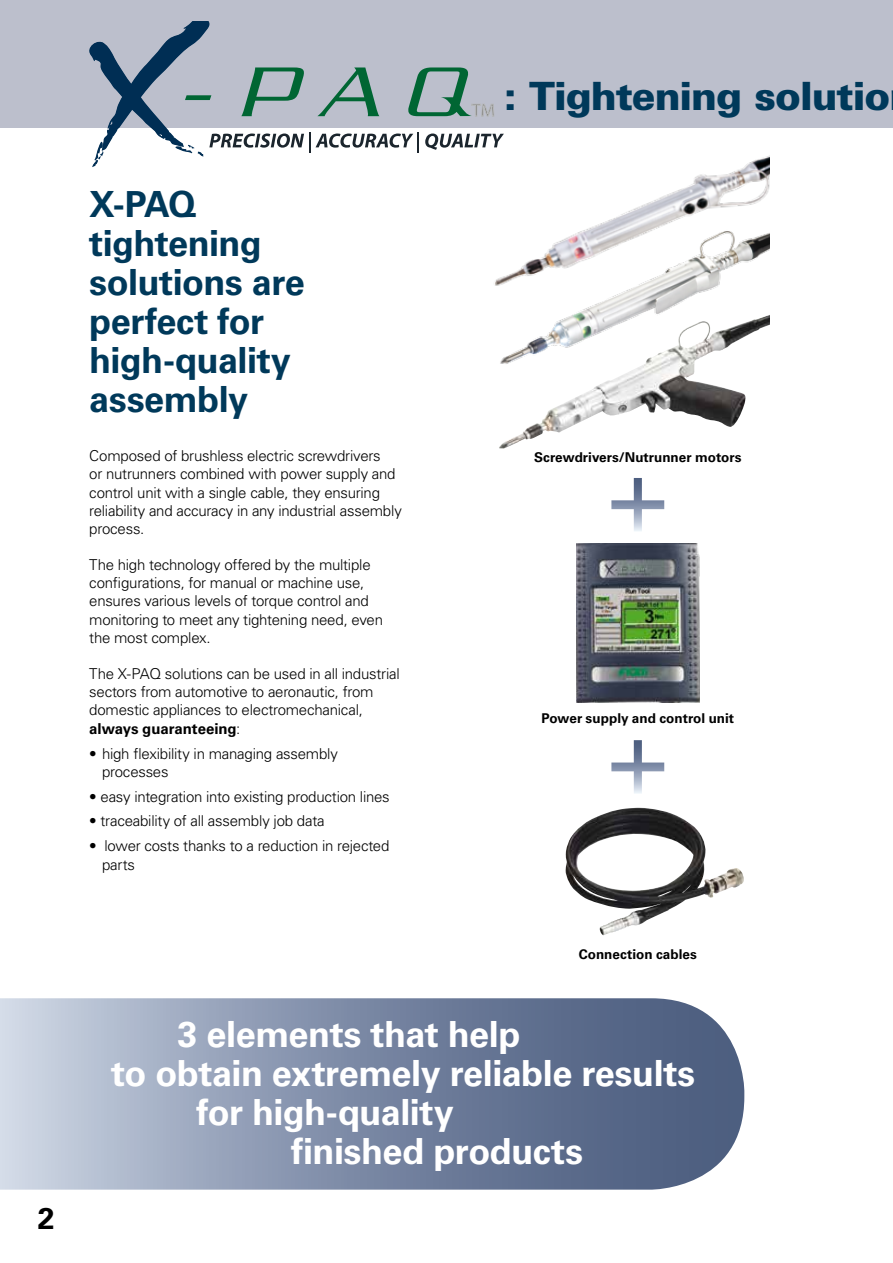
<style>
.page{position:relative;width:893px;height:1263px;background:#fff}
.page>*{position:absolute;margin:0;border:0;box-sizing:border-box;transform-origin:0 0}
.t1{font:900 39px "Univers LT Std";letter-spacing:-.03em;color:#00395a}
.t2{font:700 36px "Univers LT Std";letter-spacing:-.015em;color:#fff}
.t3{font:700 36px/39px "Univers LT Std";letter-spacing:-.015em;color:#00395a}
.t4{font:700 30px "Univers LT Std";color:#000}
.t5{font:300 15px/18.3px "Univers LT Std";letter-spacing:-.015em;color:#000}
.t6{font:700 13.5px "Univers LT Std";color:#000}
.s1{font-weight:700}
</style>
<div class="page">
<div style="left:0;top:0;width:893px;height:128px;background:#bcbfcc"></div>
<img style="left:576px;top:544px;width:123px;height:159px">
<img style="left:565px;top:808px;width:179px;height:128px">
<svg style="left:611px;top:478px;width:53px;height:53px"></svg>
<svg style="left:611px;top:740px;width:53px;height:54px"></svg>
<img style="left:499px;top:368px;width:247px;height:80px">
<svg style="left:317px;top:67px;width:62px;height:49px"></svg>
<svg style="left:89px;top:21px;width:215px;height:146px"></svg>
<hr style="left:309px;top:132px;width:2px;height:20px;background:#1b252d">
<svg style="left:316px;top:133px;width:97px;height:15px"></svg>
<hr style="left:417px;top:132px;width:2px;height:20px;background:#1b252d">
<svg style="left:425px;top:133px;width:79px;height:17px"></svg>
<svg style="left:408px;top:67px;width:86px;height:50px"></svg>
<svg style="left:0;top:998px;width:744px;height:191px;background:#8491ab"></svg>
<img style="left:480px;top:143px;width:290px;height:143px">
<img style="left:498px;top:217px;width:272px;height:151px">
<h3 class="t4" style="left:38px;top:1201px;width:18px">2</h3>
<h2 class="t3" style="left:89px;top:186px;width:217px">X-PAQ tightening solutions are perfect for high-quality assembly</h2>
<p class="t5" style="left:89px;top:446px;width:314px">Composed of brushless electric screwdrivers<br>or nutrunners combined with power supply and control unit with a single cable, they ensuring reliability and accuracy in any industrial assembly process.</p>
<p class="t5" style="left:89px;top:555px;width:295px">The high technology offered by the multiple configurations, for manual or machine use, ensures various levels of torque control and monitoring to meet any tightening need, even the most complex.</p>
<p class="t5" style="left:89px;top:664px;width:312px">The X-PAQ solutions can be used in all industrial sectors from automotive to aeronautic, from domestic appliances to electromechanical, <span class="s1">always guaranteeing</span>:</p>
<p class="t5" style="left:102px;top:744px;width:237px;text-indent:-13px">• high flexibility in managing assembly processes</p>
<p class="t5" style="left:89px;top:787px;width:302px">• easy integration into existing production lines</p>
<p class="t5" style="left:89px;top:812px;width:237px">• traceability of all assembly job data</p>
<p class="t5" style="left:102px;top:837px;width:289px;text-indent:-13px">• lower costs thanks to a reduction in rejected parts</p>
<h1 class="t1" style="left:504px;top:71px;width:388px">: Tightening solutio</h1>
<p class="t6" style="left:534px;top:449px;width:209px">Screwdrivers/Nutrunner motors</p>
<p class="t6" style="left:541px;top:710px;width:194px">Power supply and control unit</p>
<p class="t6" style="left:579px;top:946px;width:120px">Connection cables</p>
<h2 class="t2" style="left:178px;top:1013px;width:344px">3 elements that help</h2>
<h2 class="t2" style="left:111px;top:1052px;width:585px">to obtain extremely reliable results</h2>
<h2 class="t2" style="left:196px;top:1091px;width:259px">for high-quality</h2>
<h2 class="t2" style="left:291px;top:1130px;width:293px">finished products</h2>
</div>
